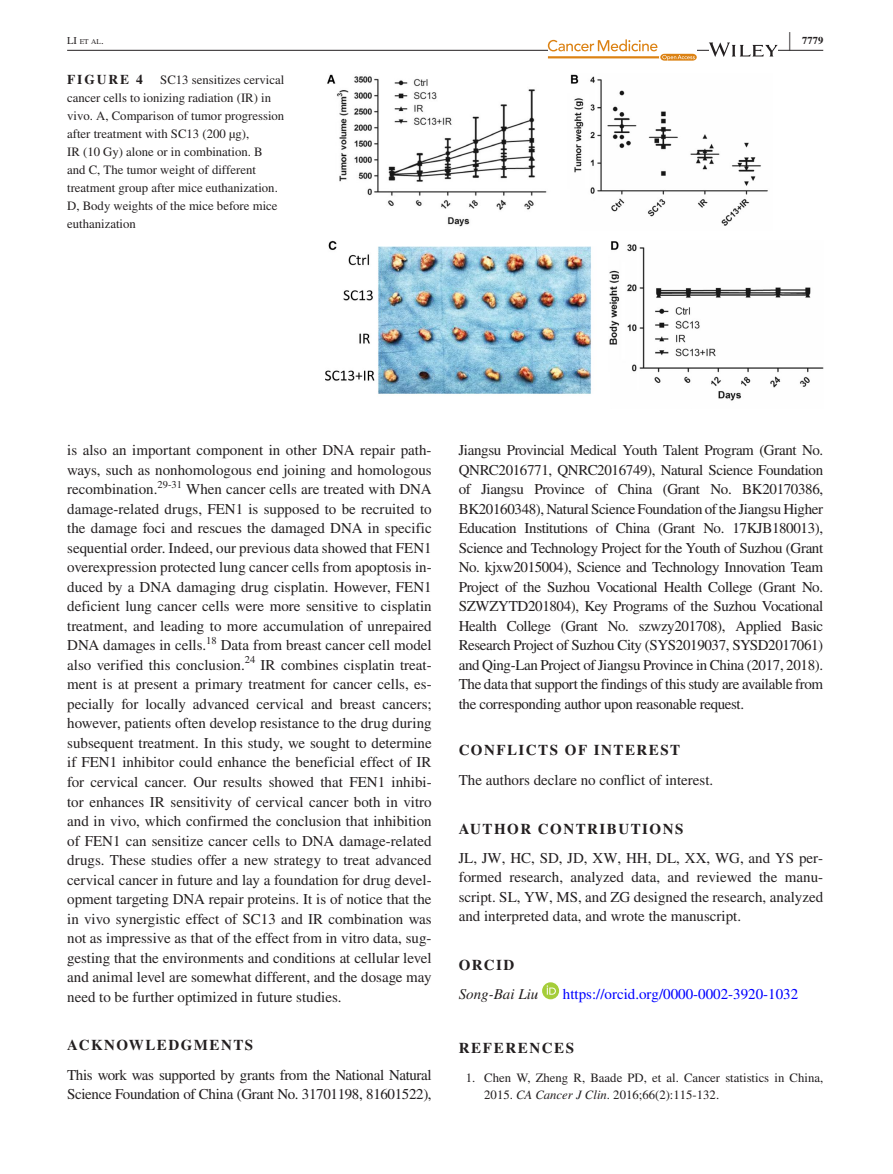
<style>
.page{position:relative;width:893px;height:1174px;background:#fff}
.page>*{position:absolute;margin:0;border:0;box-sizing:border-box;transform-origin:0 0}
.t1{font:700 25.95px "STIX";color:#231f20;scale:.36 1}
.t2{font:15px/19.5px "STIX";color:#231f20;text-align:justify}
.t3{font:15px/19.5px "STIX";letter-spacing:-.025em;color:#231f20}
.t4{font:700 15px "STIX";letter-spacing:.1em;color:#231f20}
.t5{font:15px "STIX";color:#00f}
.t6{font:italic 15px "STIX";color:#231f20}
.t7{font:700 13.5px "STIX";letter-spacing:.14em;color:#231f20}
.t8{font:12.75px/18px "STIX";color:#231f20}
.t9{font:10.5px "STIX";color:#231f20}
.t10{font:700 10.5px "STIX";color:#231f20}
.t11{font:7.35px "STIX";color:#231f20}
.s1{font-size:10.5px}
.s2{font-style:italic}
</style>
<div class="page">
<hr style="left:67px;top:50px;width:756px;height:1px;background:#231f20">
<svg style="left:548px;top:39px;width:149px;height:22px"></svg>
<svg style="left:709px;top:42px;width:69px;height:15px"></svg>
<svg style="left:542px;top:982px;width:17px;height:17px"></svg>
<svg style="left:547px;top:985px;width:9px;height:9px"></svg>
<img style="left:326px;top:74px;width:497px;height:327px">
<h1 class="t1" style="left:789px;top:26px;width:7px">|</h1>
<p class="t11" style="left:67px;top:36px;width:38px"><span class="s1">LI</span> et al<span class="s1">.</span></p>
<p class="t10" style="left:802px;top:34px;width:22px">7779</p>
<p class="t7" style="left:67px;top:71px;width:77px">FIGURE 4</p>
<p class="t8" style="left:67px;top:71px;width:219px;text-indent:93px">SC13 sensitizes cervical cancer cells to ionizing radiation (IR) in vivo. A, Comparison of tumor progression after treatment with SC13 (200 µg),<br>IR (10 Gy) alone or in combination. B<br>and C, The tumor weight of different treatment group after mice euthanization.<br>D, Body weights of the mice before mice euthanization</p>
<p class="t2" style="left:67px;top:441px;width:366px">is also an important component in other DNA repair path&shy;ways, such as nonhomologous end joining and homologous recombination.</p>
<p class="t9" style="left:158px;top:477px;width:26px">29-31</p>
<p class="t2" style="left:67px;top:480px;width:366px;text-indent:119px">When cancer cells are treated with DNA damage‐related drugs, FEN1 is supposed to be recruited to the damage foci and rescues the damaged DNA in specific sequential order. Indeed, our previous data showed that FEN1 overexpression protected lung cancer cells from apoptosis in&shy;duced by a DNA damaging drug cisplatin. However, FEN1 deficient lung cancer cells were more sensitive to cisplatin treatment, and leading to more accumulation of unrepaired DNA damages in cells.</p>
<p class="t9" style="left:206px;top:633px;width:12px">18</p>
<p class="t2" style="left:67px;top:636px;width:366px;text-indent:153px">Data from breast cancer cell model also verified this conclusion.</p>
<p class="t9" style="left:245px;top:652px;width:12px">24</p>
<p class="t2" style="left:67px;top:656px;width:366px;text-indent:193px">IR combines cisplatin treat&shy;ment is at present a primary treatment for cancer cells, es&shy;pecially for locally advanced cervical and breast cancers; however, patients often develop resistance to the drug during subsequent treatment. In this study, we sought to determine if FEN1 inhibitor could enhance the beneficial effect of IR for cervical cancer. Our results showed that FEN1 inhibi&shy;tor enhances IR sensitivity of cervical cancer both in vitro and in vivo, which confirmed the conclusion that inhibition of FEN1 can sensitize cancer cells to DNA damage‐related drugs. These studies offer a new strategy to treat advanced cervical cancer in future and lay a foundation for drug devel&shy;opment targeting DNA repair proteins. It is of notice that the in vivo synergistic effect of SC13 and IR combination was not as impressive as that of the effect from in vitro data, sug&shy;gesting that the environments and conditions at cellular level and animal level are somewhat different, and the dosage may need to be further optimized in future studies.</p>
<p class="t4" style="left:67px;top:1036px;width:188px">ACKNOWLEDGMENTS</p>
<p class="t3" style="left:67px;top:1065px;width:366px">This work was supported by grants from the National Natural<br>Science Foundation of China (Grant No. 31701198, 81601522),</p>
<p class="t2" style="left:459px;top:441px;width:366px">Jiangsu Provincial Medical Youth Talent Program (Grant No.<br>QNRC2016771, QNRC2016749), Natural Science Foundation of Jiangsu Province of China (Grant No. BK20170386, BK20160348), Natural Science Foundation of the Jiangsu Higher Education Institutions of China (Grant No. 17KJB180013), Science and Technology Project for the Youth of Suzhou (Grant No. kjxw2015004), Science and Technology Innovation Team Project of the Suzhou Vocational Health College (Grant No.<br>SZWZYTD201804), Key Programs of the Suzhou Vocational Health College (Grant No. szwzy201708), Applied Basic Research Project of Suzhou City (SYS2019037, SYSD2017061) and Qing‐Lan Project of Jiangsu Province in China (2017, 2018).<br>The data that support the findings of this study are available from the corresponding author upon reasonable request.</p>
<p class="t4" style="left:459px;top:741px;width:223px">CONFLICTS OF INTEREST</p>
<p class="t2" style="left:459px;top:771px;width:256px">The authors declare no conflict of interest.</p>
<p class="t4" style="left:459px;top:819px;width:226px">AUTHOR CONTRIBUTIONS</p>
<p class="t2" style="left:459px;top:849px;width:366px">JL, JW, HC, SD, JD, XW, HH, DL, XX, WG, and YS per&shy;formed research, analyzed data, and reviewed the manu&shy;script. SL, YW, MS, and ZG designed the research, analyzed and interpreted data, and wrote the manuscript.</p>
<p class="t4" style="left:459px;top:956px;width:57px">ORCID</p>
<p class="t6" style="left:459px;top:984px;width:81px">Song‐Bai Liu</p>
<p class="t5" style="left:563px;top:984px;width:237px">https://orcid.org/0000-0002-3920-1032</p>
<p class="t4" style="left:459px;top:1038px;width:117px">REFERENCES</p>
<p class="t8" style="left:484px;top:1069px;width:340px;line-height:17.2px;text-indent:-19px">1. Chen W, Zheng R, Baade PD, et al. Cancer statistics in China,<br>2015. <span class="s2">CA Cancer J Clin</span>. 2016;66(2):115‐132.</p>
</div>
